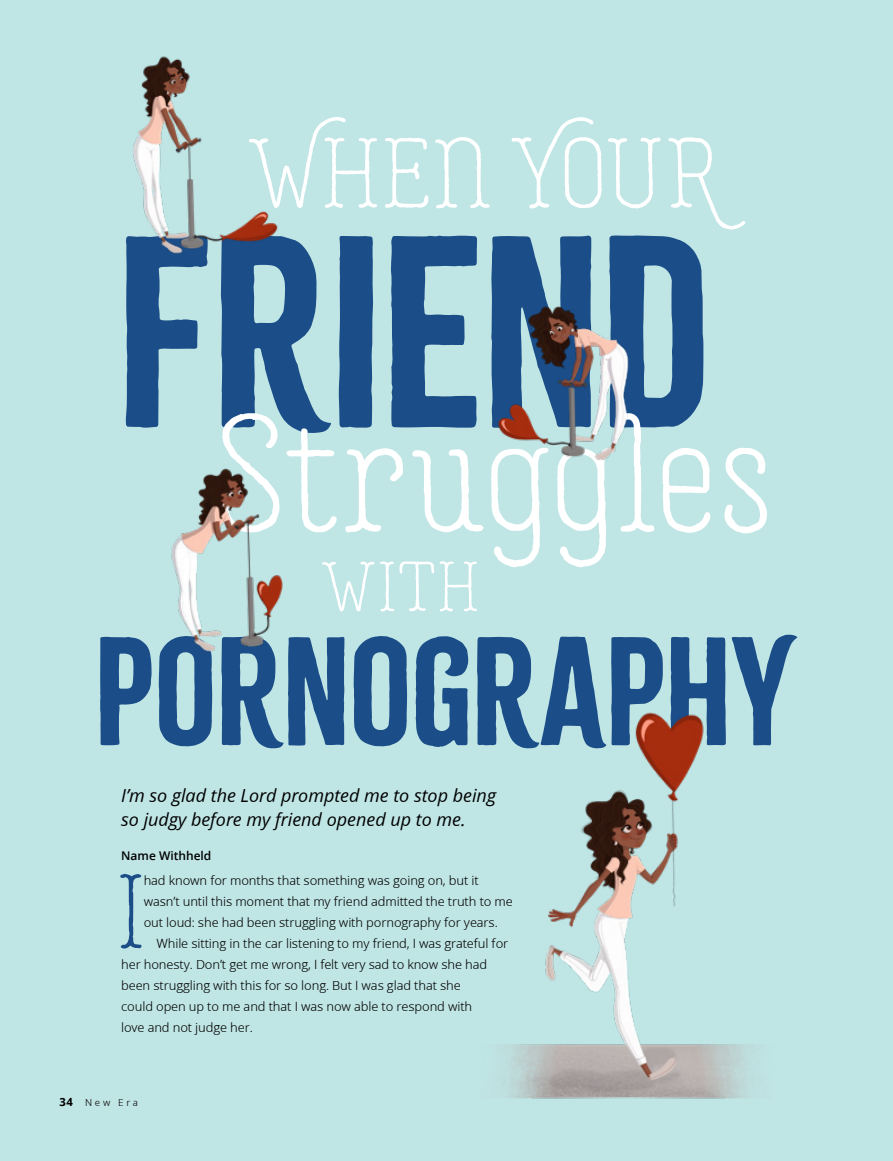
<style>
.page{position:relative;width:893px;height:1161px;background:#c0e5e5}
.page>*{position:absolute;margin:0;border:0;box-sizing:border-box;transform-origin:0 0}
.t1{font:239.55px "Citrus Gothic Solid";letter-spacing:-.02em;color:#1b4e88}
.t2{font:168.75px "Garlic Salt";letter-spacing:-.02em;color:#fff}
.t3{font:135.3px "Citrus Gothic Solid";letter-spacing:-.015em;color:#1b4e88}
.ARTCL_para_first{font:106.95px "Garlic Salt";color:#1b4e88}
.t4{font:100.35px "Garlic Salt";letter-spacing:.005em;color:#fff}
.t5{font:71.7px "Garlic Salt";color:#fff}
.ARTCL_kicker{font:italic 18px/24px "Zoramlds Lat";color:#000}
.ARTCL_para{font:12.75px/21px "Zoramlds Lat";letter-spacing:-.01em;color:#000}
.ARTCL_para_first-2{font:12.75px/21px "Zoramlds Lat";letter-spacing:-.01em;color:#000}
.ARTCL-BY_para_first{font:600 12px "Zoramlds Lat";color:#000}
.Folio_L{font:9.75px "Zoramlds Lat";letter-spacing:.28em;color:#000}
.s1{font-weight:700;font-size:11.25px}
</style>
<div class="page">
<img style="left:505px;top:712px;width:246px;height:387px">
<img style="left:133px;top:56px;width:145px;height:198px">
<img style="left:498px;top:306px;width:131px;height:154px">
<img style="left:171px;top:468px;width:112px;height:184px">
<p class="t4" style="left:248px;top:117px;width:472px">WHEN YOUR</p>
<p class="t1" style="left:114px;top:181px;width:600px">FRIEND</p>
<p class="t2" style="left:212px;top:379px;width:564px">Struggles</p>
<p class="t5" style="left:321px;top:546px;width:160px">WITH</p>
<p class="t3" style="left:93px;top:606px;width:702px">PORNOGRAPHY</p>
<p class="ARTCL_kicker" style="left:121px;top:783px;width:376px">I’m so glad the Lord prompted me to stop being so judgy before my friend opened up to me.</p>
<p class="ARTCL-BY_para_first" style="left:121px;top:846px;width:92px">Name Withheld</p>
<p class="ARTCL_para_first" style="left:116px;top:851px;width:30px">I</p>
<p class="ARTCL_para_first-2" style="left:144px;top:870px;width:371px">had known for months that something was going on, but it wasn’t until this moment that my friend admitted the truth to me out loud: she had been struggling with pornography for years.</p>
<p class="ARTCL_para" style="left:121px;top:933px;width:389px;text-indent:35px">While sitting in the car listening to my friend, I was grateful for her honesty. Don’t get me wrong, I felt very sad to know she had been struggling with this for so long. But I was glad that she<br>could open up to me and that I was now able to respond with<br>love and not judge her.</p>
<p class="Folio_L" style="left:60px;top:1095px;width:80px"><span class="s1">34</span> New Era</p>
</div>
